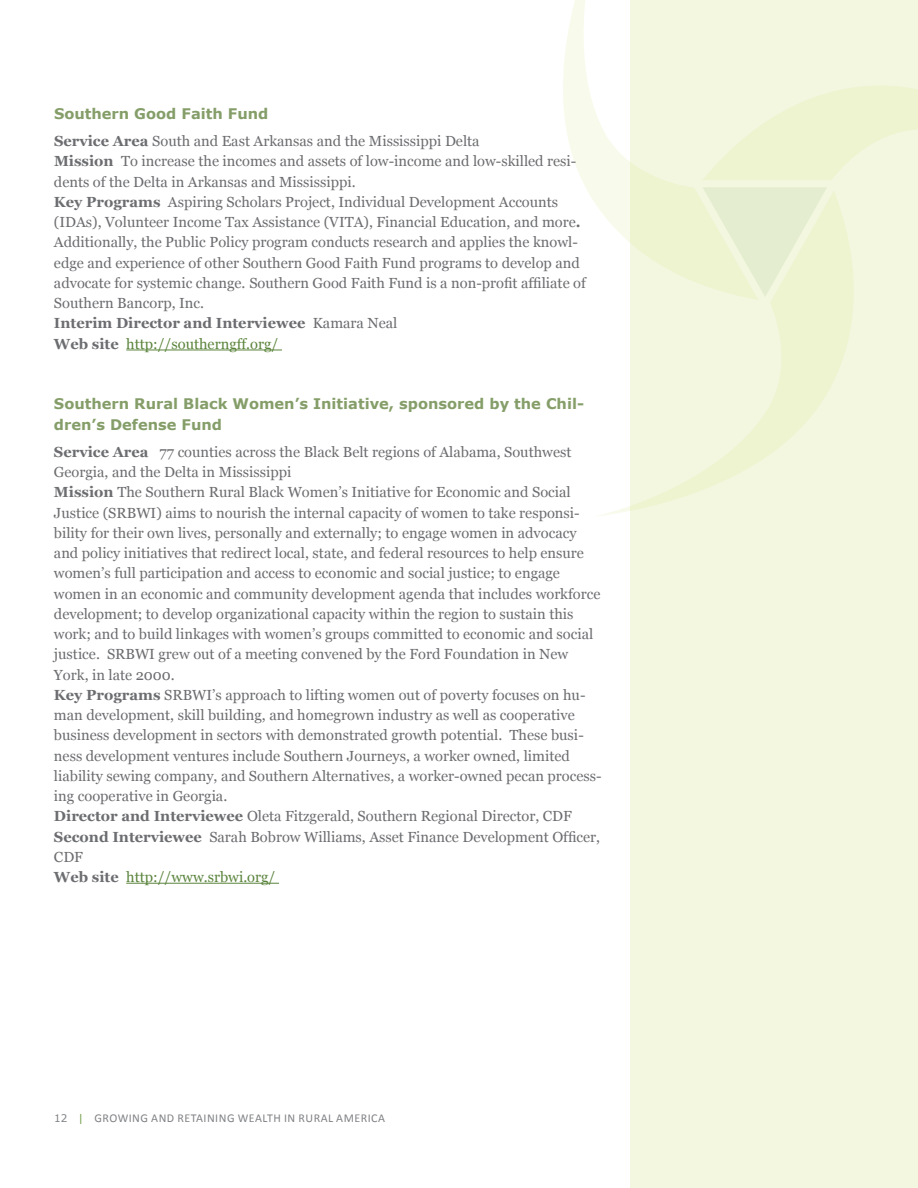
<style>
.page{position:relative;width:918px;height:1188px;background:#fff}
.page>*{position:absolute;margin:0;border:0;box-sizing:border-box;transform-origin:0 0}
.t1{font:14.7px/20.2px "Georgia";color:#6c6d70}
.t2{font:700 14.7px/20.2px "Verdana";color:#859e69}
.t3{font:12px "Calibri";letter-spacing:.04em;color:#808285}
.s1{font-weight:700}
.s2{color:#5a843c}
.s3{font-family:"Verdana";font-size:10.5px}
.s4{font-family:"Verdana";font-size:10.5px;color:#6d9b43}
</style>
<div class="page">
<div style="left:630px;top:0;width:288px;height:1188px;background:#f3f7e0"></div>
<svg style="left:758px;top:86px;width:160px;height:104px"></svg>
<svg style="left:599px;top:190px;width:255px;height:326px"></svg>
<svg style="left:563px;top:0;width:195px;height:300px"></svg>
<hr style="left:126px;top:350px;width:156px;height:1px;background:#5a843c">
<hr style="left:126px;top:883px;width:153px;height:1px;background:#5a843c">
<p class="t2" style="left:54px;top:103px;width:216px">Southern Good Faith Fund</p>
<p class="t1" style="left:54px;top:131px;width:533px"><span class="s1">Service Area</span> South and East Arkansas and the Mississippi Delta<br><span class="s1">Mission</span> To increase the incomes and assets of low-income and low-skilled resi&shy;dents of the Delta in Arkansas and Mississippi.<br><span class="s1">Key Programs</span> Aspiring Scholars Project, Individual Development Accounts (IDAs), Volunteer Income Tax Assistance (VITA), Financial Education, and more<span class="s1">.<br></span>Additionally, the Public Policy program conducts research and applies the knowl&shy;edge and experience of other Southern Good Faith Fund programs to develop and advocate for systemic change. Southern Good Faith Fund is a non-profit affiliate of Southern Bancorp, Inc.<br><span class="s1">Interim Director and Interviewee</span> Kamara Neal<br><span class="s1">Web site</span> <span class="s2">http://southerngff.org/</span></p>
<p class="t2" style="left:54px;top:394px;width:532px">Southern Rural Black Women’s Initiative, sponsored by the Chil&shy;dren’s Defense Fund</p>
<p class="t1" style="left:54px;top:442px;width:549px"><span class="s1">Service Area</span> 77 counties across the Black Belt regions of Alabama, Southwest Georgia, and the Delta in Mississippi<br><span class="s1">Mission</span> The Southern Rural Black Women’s Initiative for Economic and Social Justice (SRBWI) aims to nourish the internal capacity of women to take responsi&shy;bility for their own lives, personally and externally; to engage women in advocacy and policy initiatives that redirect local, state, and federal resources to help ensure women’s full participation and access to economic and social justice; to engage women in an economic and community development agenda that includes workforce development; to develop organizational capacity within the region to sustain this work; and to build linkages with women’s groups committed to economic and social justice. SRBWI grew out of a meeting convened by the Ford Foundation in New York, in late 2000.<br><span class="s1">Key Programs</span> SRBWI’s approach to lifting women out of poverty focuses on hu&shy;man development, skill building, and homegrown industry as well as cooperative business development in sectors with demonstrated growth potential. These busi&shy;ness development ventures include Southern Journeys, a worker owned, limited liability sewing company, and Southern Alternatives, a worker-owned pecan process&shy;ing cooperative in Georgia.<br><span class="s1">Director and Interviewee</span> Oleta Fitzgerald, Southern Regional Director, CDF <span class="s1">Second Interviewee</span> Sarah Bobrow Williams, Asset Finance Development Officer, CDF<br><span class="s1">Web site</span> <span class="s2">http://www.srbwi.org/</span></p>
<p class="t3" style="left:54px;top:1110px;width:333px"><span class="s3">12</span> <span class="s4">|</span> GROWING AND RETAINING WEALTH IN RURAL AMERICA</p>
</div>
